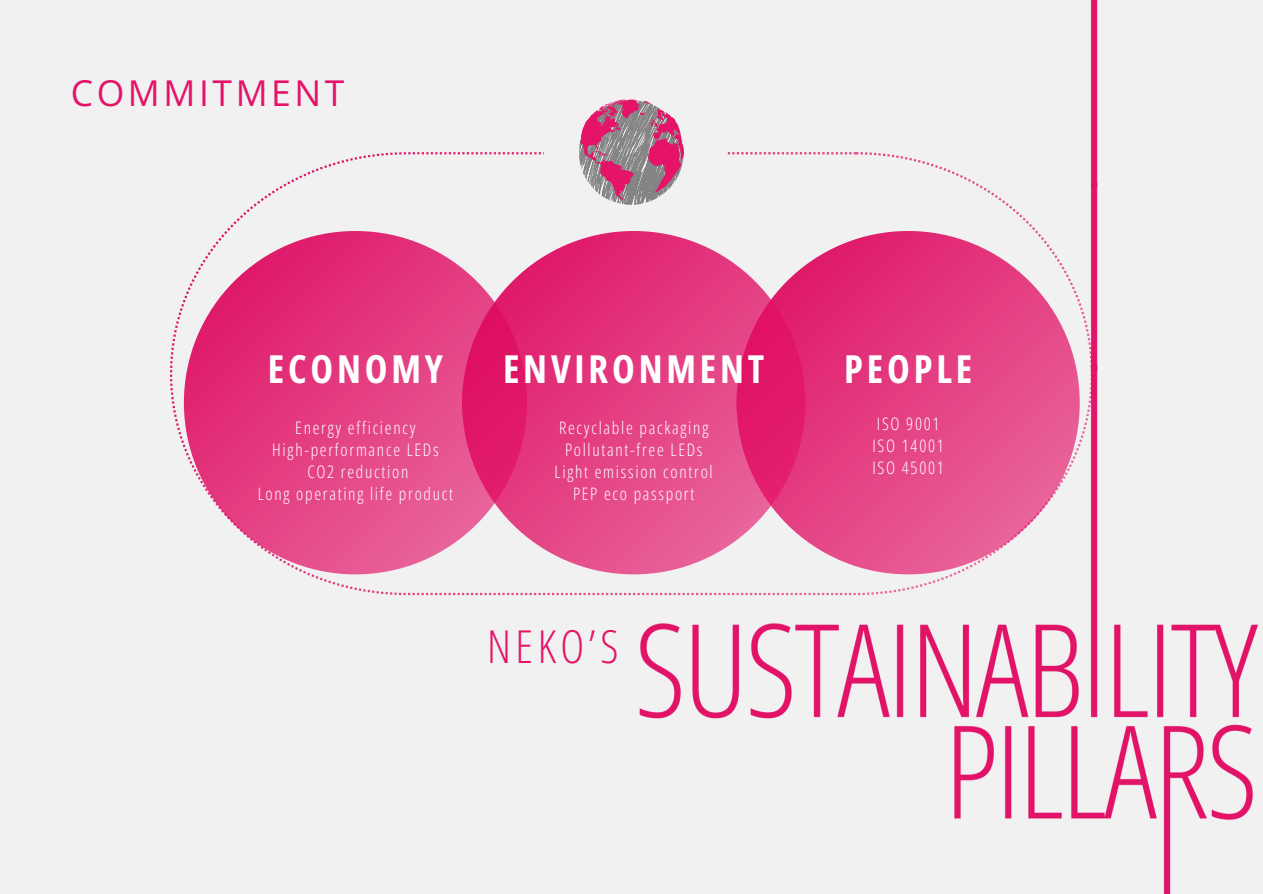
<style>
.page{position:relative;width:1263px;height:894px;background:#fff}
.page>*{position:absolute;margin:0;border:0;box-sizing:border-box;transform-origin:0 0}
.t1{font:300 45.3px "Open Sans Condensed";color:#e41469}
.t2{font:700 38.4px "Open Sans Condensed";letter-spacing:.1em;color:#fff}
.t3{font:35.55px "Open Sans";letter-spacing:.1em;color:#e41368}
.t4{font:300 17.25px/21.9px "Open Sans Condensed";letter-spacing:.1em;color:#fff}
</style>
<div class="page">
<div style="left:0;top:0;width:1263px;height:893px;background:#f1f1f2"></div>
<img style="left:633px;top:370px;width:625px;height:523px">
<svg style="left:170px;top:152px;width:922px;height:443px"></svg>
<svg style="left:184px;top:231px;width:343px;height:343px;background:#e33c80"></svg>
<svg style="left:737px;top:231px;width:343px;height:343px;background:#e54b89"></svg>
<svg style="left:462px;top:231px;width:343px;height:343px;background:#e3377d"></svg>
<div style="left:544px;top:89px;width:182px;height:137px;background:#f1f1f2"></div>
<svg style="left:579px;top:99px;width:52px;height:106px"></svg>
<img style="left:631px;top:187px;width:467px;height:183px">
<img style="left:631px;top:0;width:467px;height:187px">
<h2 class="t3" style="left:71px;top:68px;width:275px">COMMITMENT</h2>
<p class="t2" style="left:268px;top:342px;width:177px">ECONOMY</p>
<p class="t2" style="left:503px;top:342px;width:263px">ENVIRONMENT</p>
<p class="t2" style="left:844px;top:342px;width:129px">PEOPLE</p>
<h2 class="t4" style="left:559px;top:416px;width:151px">Recyclable packaging</h2>
<p class="t4" style="left:565px;top:438px;width:139px">Pollutant-free LEDs</p>
<p class="t4" style="left:555px;top:460px;width:160px">Light emission control</p>
<p class="t4" style="left:573px;top:481px;width:123px">PEP eco passport</p>
<p class="t4" style="left:872px;top:412px;width:73px">ISO 9001<br>ISO 14001<br>ISO 45001</p>
<h3 class="t4" style="left:295px;top:416px;width:122px">Energy efficiency</h3>
<p class="t4" style="left:272px;top:438px;width:168px">High-performance LEDs</p>
<h2 class="t4" style="left:307px;top:460px;width:102px">CO2 reduction</h2>
<p class="t4" style="left:258px;top:481px;width:197px">Long operating life product</p>
<p class="t1" style="left:487px;top:614px;width:133px">NEKO’S</p>
</div>
